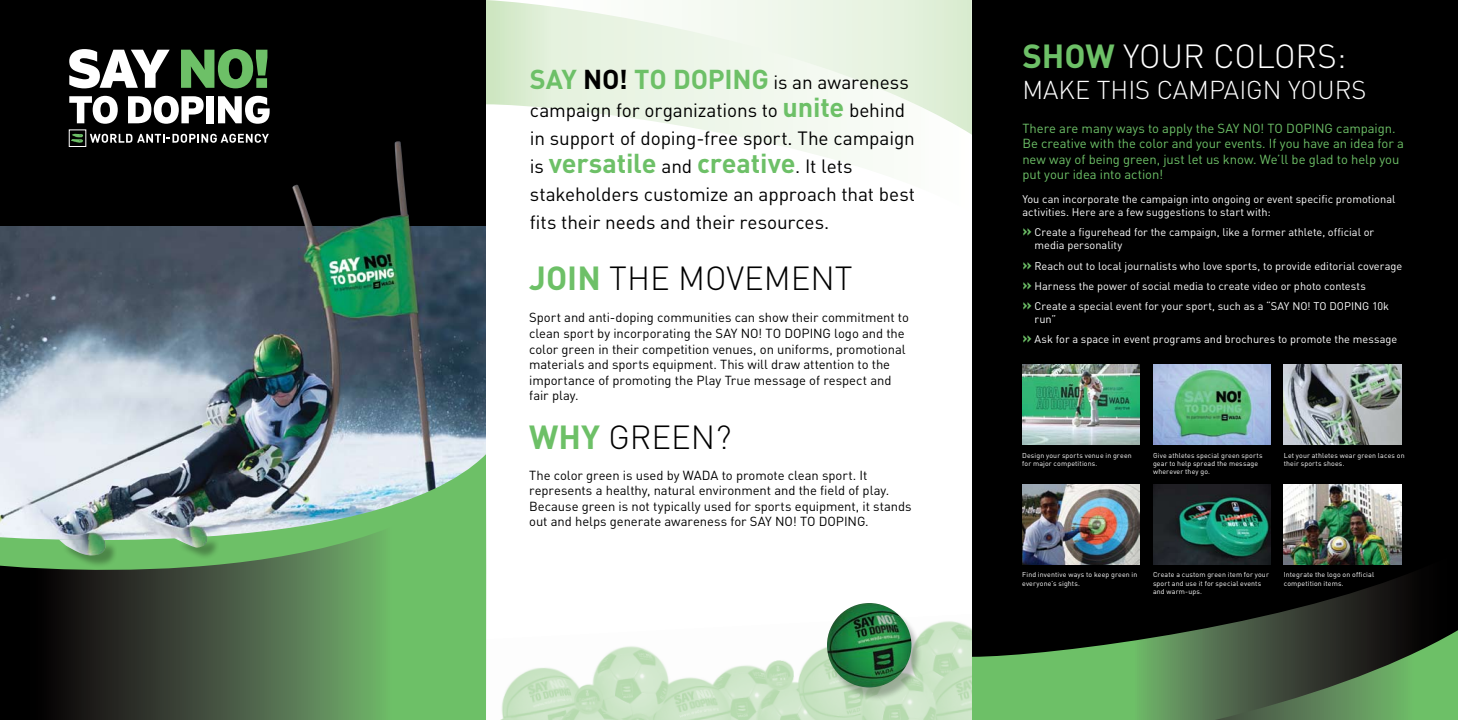
<style>
.page{position:relative;width:1458px;height:720px;background:#fff}
.page>*{position:absolute;margin:0;border:0;box-sizing:border-box;transform-origin:0 0}
.t1{font:300 33px "DINOT";color:#000}
.t2{font:300 33px "DINOT";color:#fff}
.t3{font:700 27px "DINOT";letter-spacing:-.005em;color:#6dc067}
.t4{font:300 25.5px "DINOT";color:#fff}
.t5{font:19px/28px "DINOT";letter-spacing:-.005em;color:#000}
.t6{font:13px/15.6px "DINOT";letter-spacing:-.005em;color:#000}
.t7{font:13px/15.6px "DINOT";letter-spacing:-.005em;color:#6dc067}
.t8{font:11px/20.2px "DINOT";color:#fff}
.t9{font:7px/8.4px "DINOT";letter-spacing:.025em;color:#fff}
.s1{font-weight:700;font-size:27px;color:#6dc067}
.s2{font-weight:700;font-size:27px}
.s3{font-weight:400;font-size:19px;color:#000}
.s4{font-weight:700;color:#6dc067}
.s5{font-weight:700;font-size:15px;color:#6dc067}
</style>
<div class="page">
<svg style="left:486px;top:0;width:486px;height:167px"></svg>
<div style="left:972px;top:0;width:486px;height:720px;background:#000"></div>
<svg style="left:972px;top:552px;width:486px;height:168px"></svg>
<img style="left:1022px;top:364px;width:118px;height:80px">
<img style="left:1022px;top:484px;width:118px;height:80px">
<img style="left:1284px;top:364px;width:117px;height:80px">
<img style="left:1284px;top:484px;width:117px;height:80px">
<img style="left:1153px;top:364px;width:117px;height:80px">
<img style="left:1153px;top:484px;width:117px;height:80px">
<img style="left:486px;top:614px;width:486px;height:106px">
<div style="left:827px;top:606px;width:96px;height:95px;background:#000;opacity:.25"></div>
<img style="left:827px;top:603px;width:84px;height:84px;border-radius:42px">
<div style="left:0;top:0;width:486px;height:227px;background:#000"></div>
<img style="left:0;top:227px;width:486px;height:227px">
<svg style="left:0;top:603px;width:486px;height:117px;background:#446440"></svg>
<svg style="left:0;top:454px;width:486px;height:149px;background:#80a387"></svg>
<img style="left:292px;top:185px;width:21px;height:42px">
<img style="left:342px;top:141px;width:68px;height:91px">
<div style="left:60px;top:541px;width:57px;height:27px;background:#000;opacity:.3"></div>
<img style="left:59px;top:539px;width:47px;height:17px">
<div style="left:176px;top:538px;width:43px;height:21px;background:#000;opacity:.3"></div>
<img style="left:174px;top:536px;width:34px;height:12px">
<svg style="left:90px;top:134px;width:179px;height:9px"></svg>
<div style="left:69px;top:130px;width:17px;height:17px;background:#000;border:1px solid #fff"></div>
<svg style="left:71px;top:134px;width:12px;height:9px"></svg>
<svg style="left:69px;top:96px;width:49px;height:28px"></svg>
<svg style="left:128px;top:96px;width:76px;height:28px"></svg>
<div style="left:206px;top:96px;width:7px;height:27px;background:#fff"></div>
<svg style="left:181px;top:49px;width:86px;height:39px;background:#488044"></svg>
<svg style="left:69px;top:49px;width:101px;height:39px"></svg>
<svg style="left:218px;top:96px;width:52px;height:28px"></svg>
<h3 class="t5" style="left:530px;top:67px;width:386px"><span class="s1">SAY</span> <span class="s2">NO!</span> <span class="s1">TO DOPING</span> is an awareness campaign for organizations to <span class="s1">unite</span> behind in support of doping-free sport. The campaign</h3>
<h2 class="t3" style="left:530px;top:145px;width:324px"><span class="s3">is</span> versatile <span class="s3">and</span> creative<span class="s3">. It lets</span></h2>
<h3 class="t5" style="left:530px;top:179px;width:387px">stakeholders customize an approach that best fits their needs and their resources.</h3>
<h1 class="t1" style="left:529px;top:255px;width:325px"><span class="s4">JOIN</span> THE MOVEMENT</h1>
<p class="t6" style="left:529px;top:309px;width:381px">Sport and anti-doping communities can show their commitment to clean sport by incorporating the SAY NO! TO DOPING logo and the color green in their competition venues, on uniforms, promotional materials and sports equipment. This will draw attention to the importance of promoting the Play True message of respect and fair play.</p>
<h1 class="t1" style="left:529px;top:415px;width:204px"><span class="s4">WHY</span> GREEN?</h1>
<p class="t6" style="left:529px;top:467px;width:384px">The color green is used by WADA to promote clean sport. It represents a healthy, natural environment and the field of play.<br>Because green is not typically used for sports equipment, it stands out and helps generate awareness for SAY NO! TO DOPING.</p>
<h1 class="t2" style="left:1022px;top:33px;width:325px"><span class="s4">SHOW</span> YOUR COLORS:</h1>
<h3 class="t4" style="left:1022px;top:72px;width:346px">MAKE THIS CAMPAIGN YOURS</h3>
<p class="t7" style="left:1022px;top:120px;width:383px">There are many ways to apply the SAY NO! TO DOPING campaign.<br>Be creative with the color and your events. If you have an idea for a new way of being green, just let us know. We’ll be glad to help you put your idea into action!</p>
<p class="t8" style="left:1022px;top:192px;width:375px;line-height:13.2px">You can incorporate the campaign into ongoing or event specific promotional activities. Here are a few suggestions to start with:</p>
<p class="t8" style="left:1035px;top:225px;width:341px;line-height:13.2px;text-indent:-12px"><span class="s5">»</span> Create a figurehead for the campaign, like a former athlete, official or media personality</p>
<p class="t8" style="left:1022px;top:255px;width:381px"><span class="s5">»</span> Reach out to local journalists who love sports, to provide editorial coverage <span class="s5">»</span> Harness the power of social media to create video or photo contests<br><span class="s5">»</span> Create a special event for your sport, such as a “SAY NO! TO DOPING 10k</p>
<p class="t8" style="left:1022px;top:309px;width:376px;text-indent:12px">run”<br><span class="s5">»</span> Ask for a space in event programs and brochures to promote the message</p>
<p class="t9" style="left:1022px;top:451px;width:111px">Design your sports venue in green for major competitions.</p>
<p class="t9" style="left:1153px;top:451px;width:111px">Give athletes special green sports gear to help spread the message wherever they go.</p>
<p class="t9" style="left:1284px;top:451px;width:122px">Let your athletes wear green laces on their sports shoes.</p>
<p class="t9" style="left:1022px;top:570px;width:117px">Find inventive ways to keep green in everyone’s sights.</p>
<p class="t9" style="left:1153px;top:570px;width:117px">Create a custom green item for your sport and use it for special events and warm-ups.</p>
<p class="t9" style="left:1284px;top:570px;width:92px">Integrate the logo on official competition items.</p>
</div>
